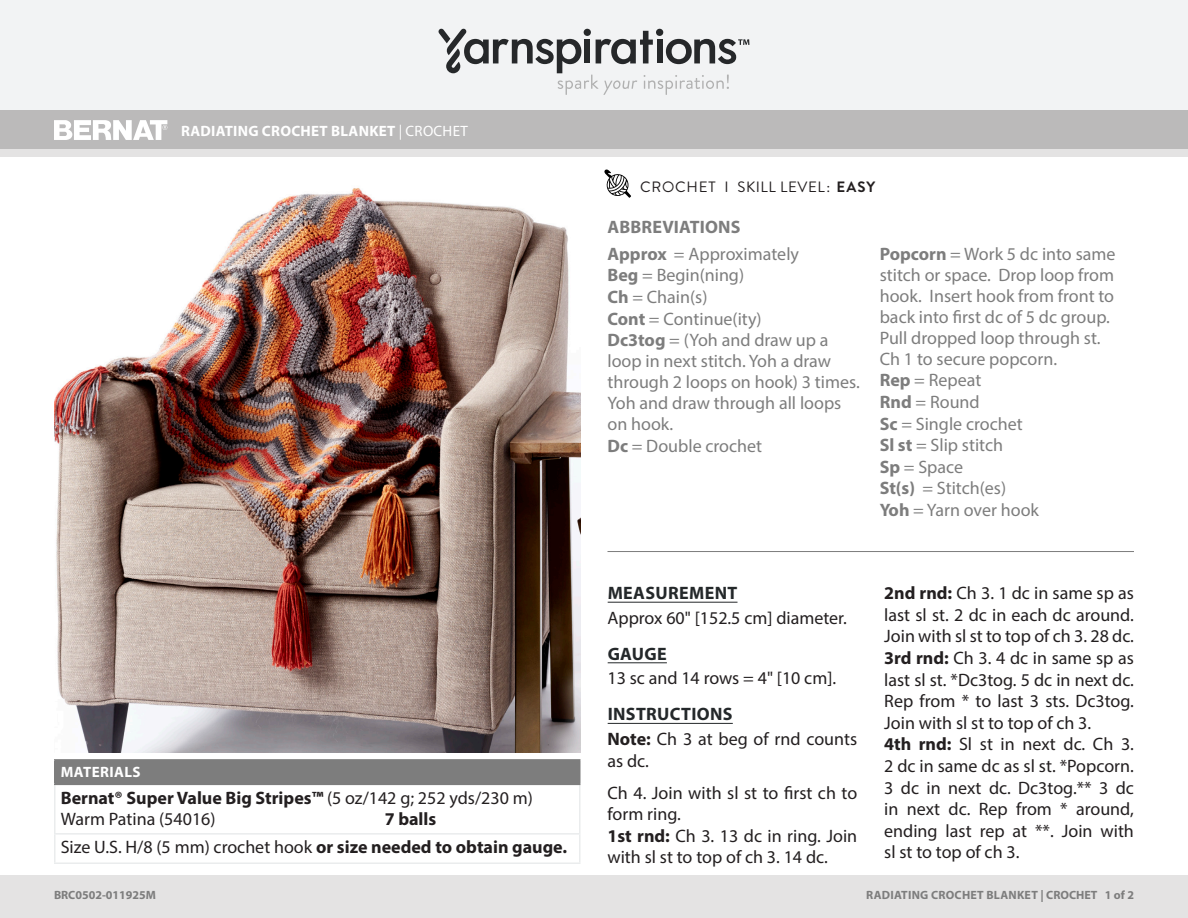
<style>
.page{position:relative;width:1188px;height:918px;background:#fff}
.page>*{position:absolute;margin:0;border:0;box-sizing:border-box;transform-origin:0 0}
.Abbreviations{font:18px/21px "Myriad Pro";color:#7d7d7d}
.Instructions{font:18px/21.6px "Myriad Pro";color:#231f20;text-align:justify}
.Body{font:18px/21.6px "Myriad Pro";color:#231f20}
.Body-2{font:700 18px "Myriad Pro";color:#231f20}
.Materials{font:18px "Myriad Pro";color:#231f20}
.Head{font:700 18px "Myriad Pro";letter-spacing:.02em;color:#24282a}
.Abbreviations_Head{font:700 18px "Myriad Pro";letter-spacing:.01em;color:#7d7d7d}
.Pattern_Title{font:700 15px "Myriad Pro";letter-spacing:.02em;color:#fff}
.Skill_Level{font:15px "Brandon Grotesque";letter-spacing:.035em;color:#231f20}
.Materials_Head{font:700 15px "Myriad Pro";letter-spacing:.03em;color:#fff}
.t1{font:700 12px "Myriad Pro";letter-spacing:.005em;color:#7d7d7d}
.s1{font-weight:400}
.s2{font-weight:700}
</style>
<div class="page">
<div style="left:0;top:875px;width:1188px;height:43px;background:#e4e3e3"></div>
<div style="left:0;top:149px;width:1188px;height:9px;background:#e4e3e3"></div>
<div style="left:0;top:0;width:1188px;height:111px;background:#f2f3f4"></div>
<div style="left:0;top:111px;width:1188px;height:38px;background:#bbbaba"></div>
<hr style="left:608px;top:602px;width:130px;height:1px;background:#24282a">
<hr style="left:608px;top:662px;width:59px;height:1px;background:#24282a">
<hr style="left:608px;top:723px;width:125px;height:1px;background:#24282a">
<div style="left:55px;top:760px;width:525px;height:24px;background:#7d7d7d"></div>
<hr style="left:54px;top:785px;width:2px;height:48px;background:#eaeced">
<hr style="left:579px;top:785px;width:1px;height:48px;background:#eaeced">
<hr style="left:54px;top:835px;width:2px;height:27px;background:#eaeced">
<hr style="left:54px;top:833px;width:526px;height:2px;background:#eaeced">
<svg style="left:579px;top:835px;width:1px;height:27px"></svg>
<hr style="left:54px;top:862px;width:526px;height:2px;background:#eaeced">
<hr style="left:54px;top:759px;width:526px;height:2px;background:#7d7d7d">
<hr style="left:54px;top:761px;width:2px;height:23px;background:#7d7d7d">
<hr style="left:54px;top:784px;width:526px;height:1px;background:#7d7d7d">
<img style="left:54px;top:188px;width:526px;height:564px">
<svg style="left:604px;top:169px;width:27px;height:29px"></svg>
<svg style="left:54px;top:120px;width:113px;height:20px"></svg>
<svg style="left:438px;top:29px;width:311px;height:66px"></svg>
<hr style="left:608px;top:551px;width:526px;height:1px;background:#7d7d7d">
<p class="Pattern_Title" style="left:181px;top:121px;width:289px">RADIATING CROCHET BLANKET <span class="s1">| CROCHET</span></p>
<p class="Materials_Head" style="left:61px;top:762px;width:81px">MATERIALS</p>
<p class="Body-2" style="left:61px;top:786px;width:474px">Bernat® Super Value Big Stripes™ <span class="s1">(5 oz/142 g; 252 yds/230 m)</span></p>
<p class="Instructions" style="left:61px;top:808px;width:156px">Warm Patina (54016)</p>
<p class="Body-2" style="left:385px;top:807px;width:53px">7 balls</p>
<p class="Materials" style="left:61px;top:836px;width:508px">Size U.S. H/8 (5 mm) crochet hook <span class="s2">or size needed to obtain gauge.</span></p>
<p class="Skill_Level" style="left:640px;top:177px;width:237px">CROCHET I SKILL LEVEL: <span class="s2">EASY</span></p>
<p class="Abbreviations_Head" style="left:608px;top:215px;width:135px">ABBREVIATIONS</p>
<p class="Abbreviations" style="left:608px;top:243px;width:193px"><span class="s2">Approx</span> = Approximately</p>
<p class="Abbreviations" style="left:608px;top:265px;width:138px"><span class="s2">Beg</span> = Begin(ning)</p>
<p class="Abbreviations" style="left:608px;top:286px;width:102px"><span class="s2">Ch</span> = Chain(s)</p>
<p class="Abbreviations" style="left:608px;top:308px;width:156px"><span class="s2">Cont</span> = Continue(ity)</p>
<p class="Abbreviations" style="left:608px;top:329px;width:254px"><span class="s2">Dc3tog</span> = (Yoh and draw up a loop in next stitch. Yoh a draw through 2 loops on hook) 3 times.<br>Yoh and draw through all loops on hook.</p>
<p class="Abbreviations" style="left:608px;top:435px;width:156px"><span class="s2">Dc</span> = Double crochet</p>
<p class="Abbreviations" style="left:880px;top:243px;width:237px"><span class="s2">Popcorn</span> = Work 5 dc into same stitch or space. Drop loop from hook. Insert hook from front to back into first dc of 5 dc group.<br>Pull dropped loop through st.<br>Ch 1 to secure popcorn.</p>
<p class="Abbreviations" style="left:880px;top:370px;width:103px"><span class="s2">Rep</span> = Repeat</p>
<p class="Abbreviations" style="left:880px;top:391px;width:102px"><span class="s2">Rnd</span> = Round</p>
<p class="Abbreviations" style="left:880px;top:413px;width:145px"><span class="s2">Sc</span> = Single crochet</p>
<p class="Abbreviations" style="left:880px;top:434px;width:125px"><span class="s2">Sl st</span> = Slip stitch</p>
<p class="Abbreviations" style="left:880px;top:456px;width:85px"><span class="s2">Sp</span> = Space</p>
<p class="Abbreviations" style="left:880px;top:478px;width:128px"><span class="s2">St(s)</span> = Stitch(es)</p>
<p class="Abbreviations" style="left:880px;top:499px;width:161px"><span class="s2">Yoh</span> = Yarn over hook</p>
<p class="Head" style="left:608px;top:581px;width:131px">MEASUREMENT</p>
<p class="Body" style="left:608px;top:607px;width:241px">Approx 60" [152.5 cm] diameter.</p>
<p class="Head" style="left:608px;top:642px;width:61px">GAUGE</p>
<p class="Body" style="left:608px;top:667px;width:230px">13 sc and 14 rows = 4" [10 cm].</p>
<p class="Head" style="left:608px;top:703px;width:126px">INSTRUCTIONS</p>
<p class="Instructions" style="left:608px;top:728px;width:251px"><span class="s2">Note:</span> Ch 3 at beg of rnd counts as dc.</p>
<p class="Body" style="left:608px;top:782px;width:251px">Ch 4. Join with sl st to first ch to form ring.</p>
<p class="Instructions" style="left:608px;top:825px;width:251px"><span class="s2">1st rnd:</span> Ch 3. 13 dc in ring. Join with sl st to top of ch 3. 14 dc.</p>
<p class="Instructions" style="left:884px;top:582px;width:251px"><span class="s2">2nd rnd:</span> Ch 3. 1 dc in same sp as last sl st. 2 dc in each dc around.<br>Join with sl st to top of ch 3. 28 dc.</p>
<p class="Instructions" style="left:884px;top:647px;width:251px"><span class="s2">3rd rnd:</span> Ch 3. 4 dc in same sp as last sl st. *Dc3tog. 5 dc in next dc.<br>Rep from * to last 3 sts. Dc3tog.<br>Join with sl st to top of ch 3.</p>
<p class="Instructions" style="left:884px;top:733px;width:251px"><span class="s2">4th rnd:</span> Sl st in next dc. Ch 3.<br>2 dc in same dc as sl st. *Popcorn.<br>3 dc in next dc. Dc3tog.** 3 dc in next dc. Rep from * around, ending last rep at **. Join with sl st to top of ch 3.</p>
<p class="t1" style="left:54px;top:887px;width:104px">BRC0502-011925M</p>
<p class="t1" style="left:866px;top:887px;width:269px">RADIATING CROCHET BLANKET | CROCHET 1 of 2</p>
</div>
